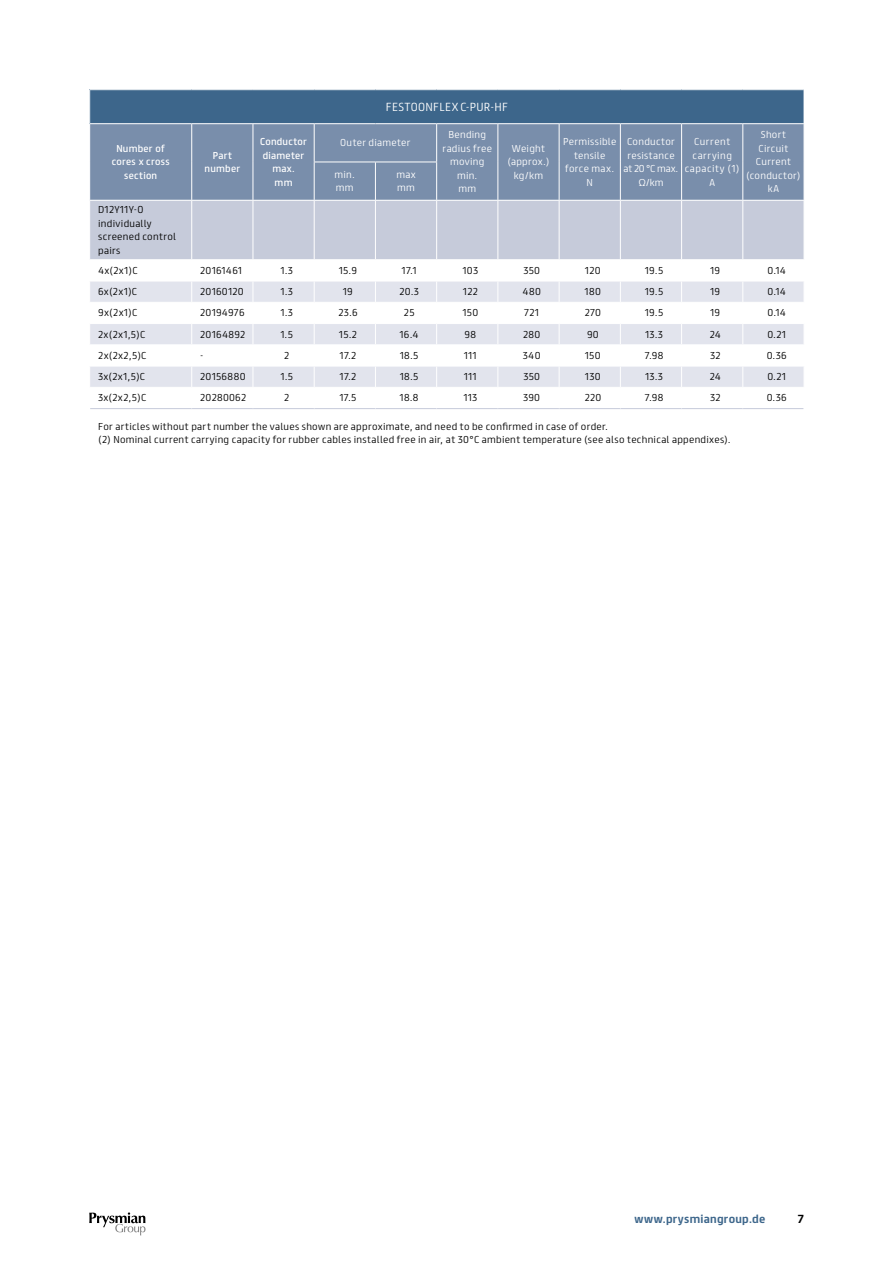
<style>
.page{position:relative;width:893px;height:1263px;background:#fff}
.page>*{position:absolute;margin:0;border:0;box-sizing:border-box;transform-origin:0 0}
.t1{font:700 10.5px "FS Truman";letter-spacing:.025em;color:#3d668b}
.t2{font:300 10.5px "FS Truman";letter-spacing:.03em;color:#fff}
.t3{font:700 10.5px "FS Truman";color:#000}
.t4{font:300 9px/13.5px "FS Truman";letter-spacing:.035em;color:#000}
.t5{font:300 9px/13.5px "FS Truman";letter-spacing:.035em;color:#fff;text-align:center}
.t6{font:9px/13.5px "FS Truman";letter-spacing:.025em;color:#fff;text-align:center}
.t7{font:300 9px/13.5px "FS Truman";letter-spacing:.06em;color:#fff;text-align:center}
</style>
<div class="page">
<div style="left:90px;top:90px;width:714px;height:34px;background:#3d668b"></div>
<div style="left:90px;top:124px;width:714px;height:76px;background:#798eab"></div>
<hr style="left:314px;top:123px;width:61px;height:1px;background:#fff">
<hr style="left:314px;top:124px;width:1px;height:38px;background:#fff">
<hr style="left:375px;top:123px;width:62px;height:1px;background:#fff">
<hr style="left:436px;top:124px;width:1px;height:38px;background:#fff">
<hr style="left:314px;top:162px;width:61px;height:1px;background:#fff">
<hr style="left:375px;top:162px;width:62px;height:1px;background:#fff">
<hr style="left:89px;top:123px;width:103px;height:1px;background:#fff">
<hr style="left:192px;top:123px;width:61px;height:1px;background:#fff">
<hr style="left:191px;top:124px;width:1px;height:38px;background:#fff">
<hr style="left:191px;top:162px;width:1px;height:38px;background:#fff">
<hr style="left:437px;top:123px;width:61px;height:1px;background:#fff">
<hr style="left:498px;top:123px;width:61px;height:1px;background:#fff">
<hr style="left:559px;top:123px;width:61px;height:1px;background:#fff">
<hr style="left:620px;top:123px;width:62px;height:1px;background:#fff">
<hr style="left:682px;top:123px;width:61px;height:1px;background:#fff">
<hr style="left:743px;top:123px;width:61px;height:1px;background:#fff">
<hr style="left:253px;top:123px;width:61px;height:1px;background:#fff">
<hr style="left:253px;top:124px;width:1px;height:38px;background:#fff">
<hr style="left:253px;top:162px;width:1px;height:38px;background:#fff">
<hr style="left:497px;top:124px;width:1px;height:38px;background:#fff">
<hr style="left:559px;top:124px;width:1px;height:38px;background:#fff">
<hr style="left:620px;top:124px;width:1px;height:38px;background:#fff">
<hr style="left:681px;top:124px;width:1px;height:38px;background:#fff">
<hr style="left:742px;top:124px;width:1px;height:38px;background:#fff">
<hr style="left:314px;top:162px;width:1px;height:38px;background:#fff">
<hr style="left:375px;top:162px;width:1px;height:38px;background:#fff">
<hr style="left:436px;top:162px;width:1px;height:38px;background:#fff">
<hr style="left:497px;top:162px;width:1px;height:38px;background:#fff">
<hr style="left:559px;top:162px;width:1px;height:38px;background:#fff">
<hr style="left:620px;top:162px;width:1px;height:38px;background:#fff">
<hr style="left:681px;top:162px;width:1px;height:38px;background:#fff">
<hr style="left:742px;top:162px;width:1px;height:38px;background:#fff">
<svg style="left:90px;top:200px;width:714px;height:209px"></svg>
<svg style="left:89px;top:1212px;width:57px;height:23px"></svg>
<p class="t6" style="left:112px;top:141px;width:60px">Number of cores x cross section</p>
<p class="t6" style="left:205px;top:148px;width:37px">Part number</p>
<p class="t2" style="left:386px;top:98px;width:123px">FESTOONFLEX C-PUR-HF</p>
<p class="t6" style="left:260px;top:134px;width:48px">Conductor diameter max.<br>mm</p>
<p class="t5" style="left:340px;top:135px;width:72px">Outer diameter</p>
<p class="t5" style="left:443px;top:127px;width:51px">Bending radius free moving min.<br>mm</p>
<p class="t5" style="left:335px;top:167px;width:22px;text-align:left">min. mm</p>
<p class="t5" style="left:396px;top:167px;width:21px;text-align:left">max mm</p>
<p class="t5" style="left:507px;top:141px;width:44px">Weight (approx.) kg/km</p>
<p class="t5" style="left:563px;top:134px;width:55px">Permissible tensile force max.<br>N</p>
<p class="t5" style="left:624px;top:134px;width:56px">Conductor resistance at 20 °C max.<br>Ω/km</p>
<p class="t7" style="left:685px;top:134px;width:56px">Current carrying capacity (1)<br>A</p>
<p class="t5" style="left:746px;top:127px;width:56px">Short<br>Circuit<br>Current (conductor) kA</p>
<p class="t4" style="left:98px;top:202px;width:79px">D12Y11Y-O individually screened control pairs</p>
<p class="t4" style="left:98px;top:263px;width:41px">4x(2x1)C</p>
<p class="t4" style="left:200px;top:263px;width:43px">20161461</p>
<p class="t4" style="left:281px;top:263px;width:14px">1.3</p>
<p class="t4" style="left:339px;top:263px;width:19px">15.9</p>
<p class="t4" style="left:402px;top:263px;width:16px">17.1</p>
<p class="t4" style="left:463px;top:263px;width:17px">103</p>
<p class="t4" style="left:523px;top:263px;width:18px">350</p>
<p class="t4" style="left:585px;top:263px;width:17px">120</p>
<p class="t4" style="left:645px;top:263px;width:19px">19.5</p>
<p class="t4" style="left:711px;top:263px;width:11px">19</p>
<p class="t4" style="left:767px;top:263px;width:20px">0.14</p>
<p class="t4" style="left:98px;top:284px;width:40px">6x(2x1)C</p>
<p class="t4" style="left:200px;top:284px;width:45px">20160120</p>
<p class="t4" style="left:281px;top:284px;width:14px">1.3</p>
<p class="t4" style="left:343px;top:284px;width:11px">19</p>
<p class="t4" style="left:400px;top:284px;width:21px">20.3</p>
<p class="t4" style="left:463px;top:284px;width:16px">122</p>
<p class="t4" style="left:522px;top:284px;width:20px">480</p>
<p class="t4" style="left:585px;top:284px;width:17px">180</p>
<p class="t4" style="left:645px;top:284px;width:19px">19.5</p>
<p class="t4" style="left:711px;top:284px;width:11px">19</p>
<p class="t4" style="left:767px;top:284px;width:20px">0.14</p>
<p class="t4" style="left:98px;top:305px;width:41px">9x(2x1)C</p>
<p class="t4" style="left:200px;top:305px;width:46px">20194976</p>
<p class="t4" style="left:281px;top:305px;width:14px">1.3</p>
<p class="t4" style="left:338px;top:305px;width:21px">23.6</p>
<p class="t4" style="left:404px;top:305px;width:12px">25</p>
<p class="t4" style="left:463px;top:305px;width:17px">150</p>
<p class="t4" style="left:524px;top:305px;width:16px">721</p>
<p class="t4" style="left:585px;top:305px;width:18px">270</p>
<p class="t4" style="left:645px;top:305px;width:19px">19.5</p>
<p class="t4" style="left:711px;top:305px;width:11px">19</p>
<p class="t4" style="left:767px;top:305px;width:20px">0.14</p>
<p class="t4" style="left:98px;top:327px;width:49px">2x(2x1,5)C</p>
<p class="t4" style="left:200px;top:327px;width:47px">20164892</p>
<p class="t4" style="left:281px;top:327px;width:14px">1.5</p>
<p class="t4" style="left:339px;top:327px;width:19px">15.2</p>
<p class="t4" style="left:400px;top:327px;width:20px">16.4</p>
<p class="t4" style="left:465px;top:327px;width:13px">98</p>
<p class="t4" style="left:523px;top:327px;width:19px">280</p>
<p class="t4" style="left:587px;top:327px;width:13px">90</p>
<p class="t4" style="left:645px;top:327px;width:19px">13.3</p>
<p class="t4" style="left:710px;top:327px;width:12px">24</p>
<p class="t4" style="left:767px;top:327px;width:20px">0.21</p>
<p class="t4" style="left:98px;top:348px;width:50px">2x(2x2,5)C</p>
<p class="t4" style="left:200px;top:348px;width:5px">-</p>
<p class="t4" style="left:284px;top:348px;width:7px">2</p>
<p class="t4" style="left:340px;top:348px;width:18px">17.2</p>
<p class="t4" style="left:400px;top:348px;width:20px">18.5</p>
<p class="t4" style="left:464px;top:348px;width:14px">111</p>
<p class="t4" style="left:523px;top:348px;width:19px">340</p>
<p class="t4" style="left:585px;top:348px;width:17px">150</p>
<p class="t4" style="left:645px;top:348px;width:20px">7.98</p>
<p class="t4" style="left:710px;top:348px;width:12px">32</p>
<p class="t4" style="left:767px;top:348px;width:21px">0.36</p>
<p class="t4" style="left:98px;top:369px;width:48px">3x(2x1,5)C</p>
<p class="t4" style="left:200px;top:369px;width:47px">20156880</p>
<p class="t4" style="left:281px;top:369px;width:14px">1.5</p>
<p class="t4" style="left:340px;top:369px;width:18px">17.2</p>
<p class="t4" style="left:400px;top:369px;width:20px">18.5</p>
<p class="t4" style="left:464px;top:369px;width:14px">111</p>
<p class="t4" style="left:523px;top:369px;width:18px">350</p>
<p class="t4" style="left:585px;top:369px;width:17px">130</p>
<p class="t4" style="left:645px;top:369px;width:19px">13.3</p>
<p class="t4" style="left:710px;top:369px;width:12px">24</p>
<p class="t4" style="left:767px;top:369px;width:20px">0.21</p>
<p class="t4" style="left:98px;top:390px;width:50px">3x(2x2,5)C</p>
<p class="t4" style="left:200px;top:390px;width:47px">20280062</p>
<p class="t4" style="left:284px;top:390px;width:7px">2</p>
<p class="t4" style="left:340px;top:390px;width:18px">17.5</p>
<p class="t4" style="left:400px;top:390px;width:20px">18.8</p>
<p class="t4" style="left:464px;top:390px;width:15px">113</p>
<p class="t4" style="left:523px;top:390px;width:18px">390</p>
<p class="t4" style="left:585px;top:390px;width:18px">220</p>
<p class="t4" style="left:645px;top:390px;width:20px">7.98</p>
<p class="t4" style="left:710px;top:390px;width:12px">32</p>
<p class="t4" style="left:767px;top:390px;width:21px">0.36</p>
<p class="t4" style="left:98px;top:419px;width:634px">For articles without part number the values shown are approximate, and need to be confirmed in case of order.<br>(2) Nominal current carrying capacity for rubber cables installed free in air, at 30°C ambient temperature (see also technical appendixes).</p>
<p class="t1" style="left:634px;top:1210px;width:132px">www.prysmiangroup.de</p>
<p class="t3" style="left:798px;top:1210px;width:7px">7</p>
</div>
